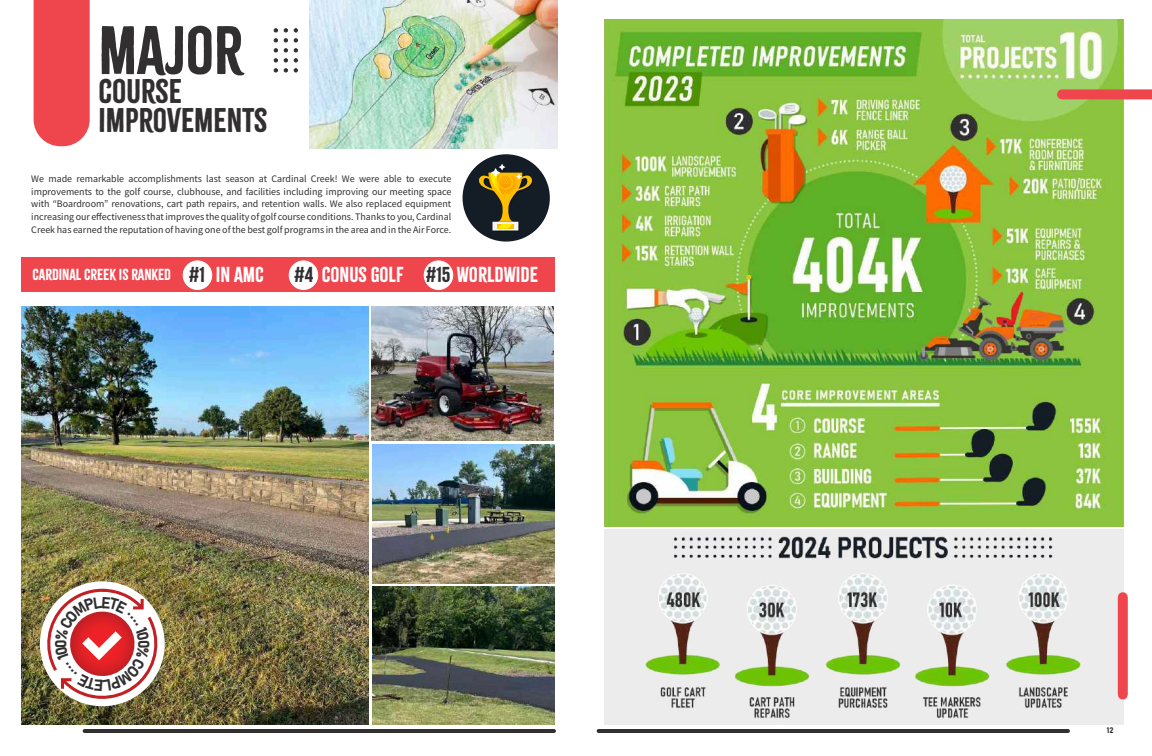
<style>
.page{position:relative;width:1152px;height:756px;background:#fff}
.page>*{position:absolute;margin:0;border:0;box-sizing:border-box;transform-origin:0 0}
.t1{font:60px "Citrus Gothic Solid";color:#312f30}
.t2{font:30px/29px "Citrus Gothic Solid";color:#312f30}
.t3{font:19px "Citrus Gothic Solid";color:#fff}
.t4{font:14px "Citrus Gothic Solid";color:#fff}
.t5{font:10px/12.6px "Source Sans Variable";color:#312f30;text-align:justify}
.t6{font:8px "Bahnschrift";color:#312f30}
.s1{font-size:19px;color:#312f30}
.s2{font-size:19px}
.s3{color:#312f30}
</style>
<div class="page">
<img style="left:310px;top:0;width:247px;height:148px">
<svg style="left:294px;top:28px;width:4px;height:45px"></svg>
<svg style="left:284px;top:28px;width:4px;height:45px"></svg>
<svg style="left:274px;top:28px;width:4px;height:45px"></svg>
<img style="left:21px;top:306px;width:348px;height:418px">
<img style="left:373px;top:444px;width:181px;height:139px">
<img style="left:372px;top:586px;width:182px;height:138px">
<img style="left:372px;top:306px;width:182px;height:135px">
<div style="left:40px;top:581px;width:125px;height:125px;background:#fff;border-radius:50%"></div>
<img style="left:604px;top:19px;width:520px;height:507px">
<img style="left:604px;top:530px;width:520px;height:194px">
<div style="left:463px;top:154px;width:87px;height:88px;background:#141c26;border-radius:50%"></div>
<svg style="left:478px;top:164px;width:56px;height:68px"></svg>
<div style="left:1118px;top:597px;width:10px;height:98px;background:#ef464e"></div>
<div style="left:1062px;top:89px;width:90px;height:10px;background:#ef464e"></div>
<div style="left:21px;top:258px;width:533px;height:34px;background:#ef464e"></div>
<div style="left:183px;top:261px;width:29px;height:28px;background:#fff;border-radius:50%"></div>
<div style="left:183px;top:260px;width:29px;height:30px;border:1px solid #fff;border-radius:50%"></div>
<div style="left:289px;top:261px;width:29px;height:28px;background:#fff;border-radius:50%"></div>
<div style="left:289px;top:260px;width:29px;height:30px;border:1px solid #fff;border-radius:50%"></div>
<div style="left:424px;top:261px;width:29px;height:28px;background:#fff;border-radius:50%"></div>
<div style="left:424px;top:260px;width:29px;height:30px;border:1px solid #fff;border-radius:50%"></div>
<hr style="left:85px;top:729px;width:469px;height:4px;background:#312f30">
<hr style="left:599px;top:729px;width:469px;height:4px;background:#312f30">
<div style="left:34px;top:0;width:56px;height:146px;background:#ef464e"></div>
<svg style="left:42px;top:587px;width:120px;height:114px"></svg>
<h1 class="t1" style="left:99px;top:12px;width:146px">MAJOR</h1>
<h2 class="t2" style="left:99px;top:77px;width:170px">COURSE<br>IMPROVEMENTS</h2>
<p class="t5" style="left:31px;top:173px;width:422px">We made remarkable accomplishments last season at Cardinal Creek! We were able to execute improvements to the golf course, clubhouse, and facilities including improving our meeting space with “Boardroom” renovations, cart path repairs, and retention walls. We also replaced equipment increasing our effectiveness that improves the quality of golf course conditions. Thanks to you, Cardinal Creek has earned the reputation of having one of the best golf programs in the area and in the Air Force.</p>
<h3 class="t4" style="left:33px;top:265px;width:233px">CARDINAL CREEK IS RANKED <span class="s1">#1</span> <span class="s2">IN AMC</span></h3>
<h3 class="t3" style="left:294px;top:262px;width:245px"><span class="s3">#4</span> CONUS GOLF <span class="s3">#15</span> WORLDWIDE</h3>
<p class="t6" style="left:1107px;top:724px;width:8px">12</p>
</div>
